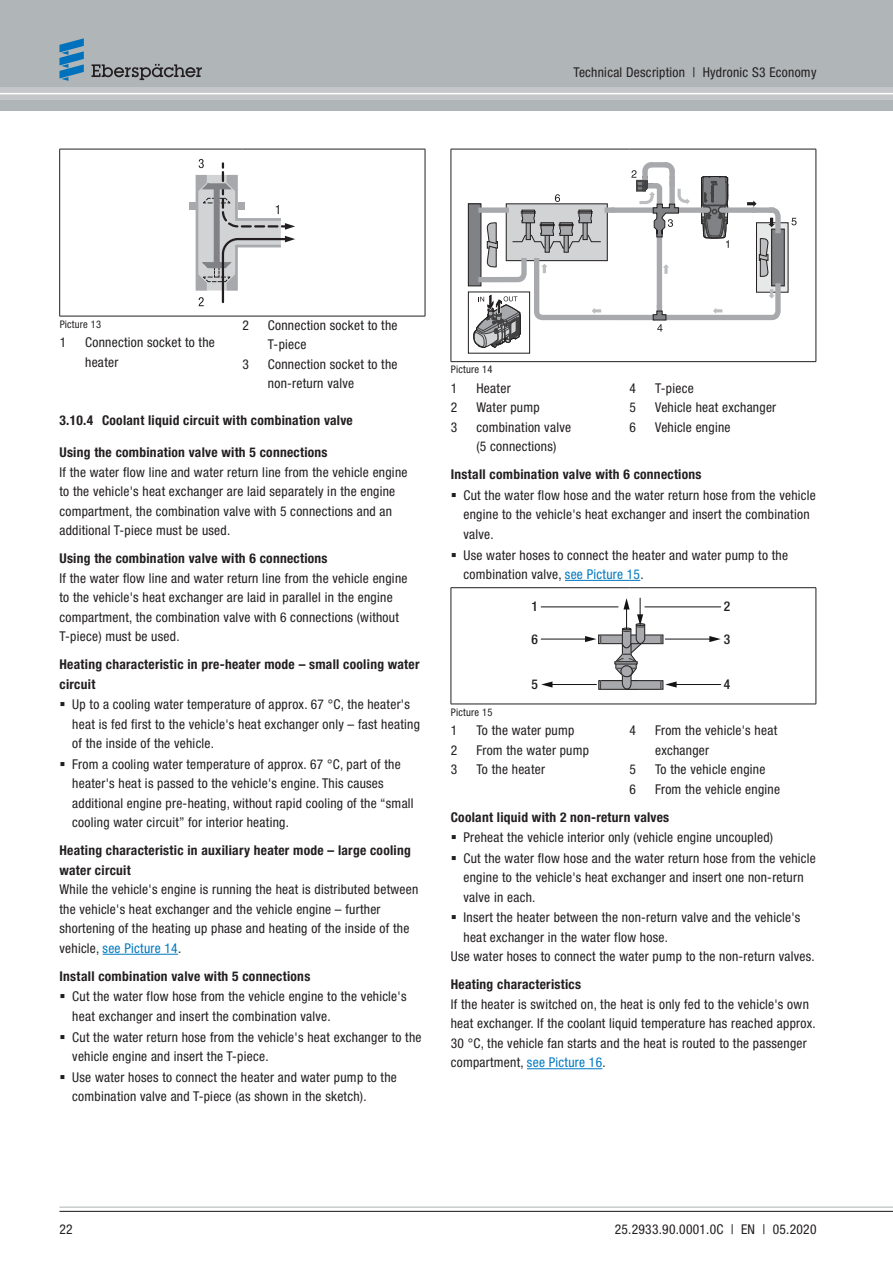
<style>
.page{position:relative;width:893px;height:1263px;background:#fff}
.page>*{position:absolute;margin:0;border:0;box-sizing:border-box;transform-origin:0 0}
.t1{font:condensed 13.5px/19.5px "Helvetica Neue LTW1 G";letter-spacing:.02em;color:#231f20}
.t2{font:700 condensed 13.5px/19.5px "Helvetica Neue LTW1 G";letter-spacing:.02em;color:#231f20}
.t3{font:500 condensed 13.5px "Helvetica Neue LT";color:#231f20}
.t4{font:condensed 10.5px "Helvetica Neue LTW1 G";letter-spacing:.02em;color:#231f20}
.s1{color:#0079c1}
</style>
<div class="page">
<hr style="left:103px;top:954px;width:75px;height:1px;background:#0079c1">
<hr style="left:59px;top:149px;width:183px;height:1px;background:#231f20">
<hr style="left:59px;top:149px;width:1px;height:167px;background:#231f20">
<hr style="left:242px;top:149px;width:183px;height:1px;background:#231f20">
<hr style="left:425px;top:149px;width:1px;height:167px;background:#231f20">
<hr style="left:59px;top:316px;width:366px;height:1px;background:#231f20">
<div style="left:189px;top:202px;width:7px;height:7px;background:#a7a9ac"></div>
<svg style="left:196px;top:159px;width:99px;height:147px"></svg>
<hr style="left:565px;top:580px;width:75px;height:1px;background:#0079c1">
<hr style="left:527px;top:1068px;width:75px;height:1px;background:#0079c1">
<hr style="left:451px;top:149px;width:178px;height:1px;background:#231f20">
<hr style="left:451px;top:149px;width:1px;height:212px;background:#231f20">
<hr style="left:629px;top:149px;width:187px;height:1px;background:#231f20">
<hr style="left:816px;top:149px;width:1px;height:212px;background:#231f20">
<hr style="left:451px;top:361px;width:365px;height:1px;background:#231f20">
<div style="left:468px;top:292px;width:62px;height:61px;border:1px solid #231f20"></div>
<svg style="left:783px;top:225px;width:3px;height:65px"></svg>
<div style="left:468px;top:204px;width:13px;height:82px;background:#808285"></div>
<div style="left:468px;top:204px;width:13px;height:82px;border:1px solid #231f20"></div>
<svg style="left:791px;top:218px;width:5px;height:7px"></svg>
<svg style="left:473px;top:162px;width:310px;height:187px"></svg>
<hr style="left:816px;top:588px;width:1px;height:116px;background:#231f20">
<hr style="left:451px;top:587px;width:178px;height:1px;background:#231f20">
<hr style="left:451px;top:588px;width:1px;height:116px;background:#231f20">
<hr style="left:629px;top:587px;width:187px;height:1px;background:#231f20">
<hr style="left:451px;top:704px;width:365px;height:1px;background:#231f20">
<hr style="left:674px;top:684px;width:47px;height:1px;background:#111315">
<hr style="left:550px;top:684px;width:46px;height:1px;background:#111315">
<svg style="left:541px;top:681px;width:11px;height:7px"></svg>
<hr style="left:665px;top:639px;width:46px;height:1px;background:#111315">
<svg style="left:709px;top:636px;width:12px;height:6px"></svg>
<hr style="left:541px;top:639px;width:46px;height:1px;background:#111315">
<hr style="left:541px;top:607px;width:77px;height:1px;background:#111315">
<svg style="left:585px;top:598px;width:92px;height:92px"></svg>
<hr style="left:645px;top:606px;width:76px;height:2px;background:#fff">
<hr style="left:645px;top:607px;width:76px;height:1px;background:#111315">
<hr style="left:59px;top:1207px;width:834px;height:1px;background:#b0b5b7">
<hr style="left:59px;top:1211px;width:834px;height:1px;background:#231f20">
<div style="left:0;top:0;width:893px;height:111px;background:#b0b5b7"></div>
<div style="left:0;top:87px;width:893px;height:13px;background:#c4c7c9"></div>
<svg style="left:91px;top:64px;width:111px;height:16px"></svg>
<svg style="left:59px;top:38px;width:25px;height:43px"></svg>
<hr style="left:0;top:93px;width:893px;height:1px;background:#fff">
<p class="t1" style="left:573px;top:63px;width:244px">Technical Description | Hydronic S3 Economy</p>
<p class="t1" style="left:242px;top:317px;width:8px">2</p>
<p class="t1" style="left:268px;top:317px;width:131px">Connection socket to the<br>T-piece</p>
<p class="t1" style="left:242px;top:356px;width:8px">3</p>
<p class="t1" style="left:268px;top:356px;width:131px">Connection socket to the non-return valve</p>
<p class="t2" style="left:59px;top:412px;width:295px">3.10.4 Coolant liquid circuit with combination valve</p>
<p class="t2" style="left:59px;top:444px;width:270px">Using the combination valve with 5 connections</p>
<p class="t1" style="left:59px;top:463px;width:349px">If the water flow line and water return line from the vehicle engine to the vehicle's heat exchanger are laid separately in the engine compartment, the combination valve with 5 connections and an additional T-piece must be used.</p>
<p class="t2" style="left:59px;top:550px;width:270px">Using the combination valve with 6 connections</p>
<p class="t1" style="left:59px;top:569px;width:349px">If the water flow line and water return line from the vehicle engine to the vehicle's heat exchanger are laid in parallel in the engine compartment, the combination valve with 6 connections (without T-piece) must be used.</p>
<p class="t2" style="left:59px;top:656px;width:362px">Heating characteristic in pre-heater mode – small cooling water circuit</p>
<p class="t1" style="left:72px;top:696px;width:349px">Up to a cooling water temperature of approx. 67 °C, the heater's heat is fed first to the vehicle's heat exchanger only – fast heating of the inside of the vehicle.<br>From a cooling water temperature of approx. 67 °C, part of the heater's heat is passed to the vehicle's engine. This causes additional engine pre-heating, without rapid cooling of the “small cooling water circuit” for interior heating.</p>
<p class="t2" style="left:59px;top:842px;width:353px">Heating characteristic in auxiliary heater mode – large cooling water circuit</p>
<p class="t1" style="left:59px;top:881px;width:360px">While the vehicle's engine is running the heat is distributed between the vehicle's heat exchanger and the vehicle engine – further shortening of the heating up phase and heating of the inside of the vehicle, <span class="s1">see Picture 14</span>.</p>
<p class="t2" style="left:59px;top:968px;width:252px">Install combination valve with 5 connections</p>
<p class="t1" style="left:72px;top:988px;width:351px;line-height:20px">Cut the water flow hose from the vehicle engine to the vehicle's heat exchanger and insert the combination valve.<br>Cut the water return hose from the vehicle's heat exchanger to the vehicle engine and insert the T-piece.<br>Use water hoses to connect the heater and water pump to the combination valve and T-piece (as shown in the sketch).</p>
<p class="t4" style="left:60px;top:320px;width:43px">Picture 13</p>
<p class="t1" style="left:60px;top:334px;width:8px">1</p>
<p class="t1" style="left:85px;top:334px;width:131px">Connection socket to the heater</p>
<p class="t4" style="left:451px;top:366px;width:43px">Picture 14</p>
<p class="t1" style="left:451px;top:379px;width:8px">1</p>
<p class="t1" style="left:476px;top:379px;width:36px">Heater</p>
<p class="t1" style="left:451px;top:399px;width:8px">2</p>
<p class="t1" style="left:476px;top:399px;width:65px">Water pump</p>
<p class="t1" style="left:451px;top:418px;width:8px">3</p>
<p class="t1" style="left:476px;top:418px;width:96px">combination valve (5 connections)</p>
<p class="t1" style="left:629px;top:379px;width:8px">4</p>
<p class="t1" style="left:655px;top:379px;width:40px">T-piece</p>
<p class="t1" style="left:629px;top:399px;width:8px">5</p>
<p class="t1" style="left:655px;top:399px;width:123px">Vehicle heat exchanger</p>
<p class="t1" style="left:629px;top:418px;width:8px">6</p>
<p class="t1" style="left:655px;top:418px;width:77px">Vehicle engine</p>
<p class="t2" style="left:451px;top:466px;width:252px">Install combination valve with 6 connections</p>
<p class="t1" style="left:463px;top:486px;width:354px">Cut the water flow hose and the water return hose from the vehicle engine to the vehicle's heat exchanger and insert the combination valve.<br>Use water hoses to connect the heater and water pump to the combination valve, <span class="s1">see Picture 15</span>.</p>
<p class="t3" style="left:531px;top:599px;width:8px">1</p>
<p class="t3" style="left:724px;top:599px;width:8px">2</p>
<p class="t3" style="left:531px;top:631px;width:8px">6</p>
<p class="t3" style="left:724px;top:631px;width:8px">3</p>
<p class="t3" style="left:531px;top:676px;width:8px">5</p>
<p class="t3" style="left:724px;top:676px;width:8px">4</p>
<p class="t4" style="left:451px;top:708px;width:43px">Picture 15</p>
<p class="t1" style="left:451px;top:722px;width:8px">1</p>
<p class="t1" style="left:476px;top:722px;width:99px">To the water pump</p>
<p class="t1" style="left:451px;top:741px;width:8px">2</p>
<p class="t1" style="left:476px;top:741px;width:114px">From the water pump</p>
<p class="t1" style="left:451px;top:761px;width:8px">3</p>
<p class="t1" style="left:476px;top:761px;width:70px">To the heater</p>
<p class="t1" style="left:629px;top:722px;width:8px">4</p>
<p class="t1" style="left:655px;top:722px;width:124px">From the vehicle's heat exchanger</p>
<p class="t1" style="left:629px;top:761px;width:8px">5</p>
<p class="t1" style="left:655px;top:761px;width:112px">To the vehicle engine</p>
<p class="t1" style="left:629px;top:780px;width:8px">6</p>
<p class="t1" style="left:655px;top:780px;width:127px">From the vehicle engine</p>
<p class="t2" style="left:451px;top:808px;width:220px">Coolant liquid with 2 non-return valves</p>
<p class="t1" style="left:463px;top:829px;width:311px">Preheat the vehicle interior only (vehicle engine uncoupled)</p>
<p class="t1" style="left:463px;top:849px;width:354px">Cut the water flow hose and the water return hose from the vehicle</p>
<p class="t1" style="left:463px;top:869px;width:342px">engine to the vehicle's heat exchanger and insert one non-return</p>
<p class="t1" style="left:463px;top:888px;width:73px">valve in each.</p>
<p class="t1" style="left:463px;top:909px;width:338px">Insert the heater between the non-return valve and the vehicle's</p>
<p class="t1" style="left:463px;top:928px;width:206px">heat exchanger in the water flow hose.</p>
<p class="t1" style="left:451px;top:948px;width:366px">Use water hoses to connect the water pump to the non-return valves.</p>
<p class="t2" style="left:451px;top:976px;width:132px">Heating characteristics</p>
<p class="t1" style="left:451px;top:995px;width:366px">If the heater is switched on, the heat is only fed to the vehicle's own heat exchanger. If the coolant liquid temperature has reached approx.<br>30 °C, the vehicle fan starts and the heat is routed to the passenger compartment, <span class="s1">see Picture 16</span>.</p>
<p class="t1" style="left:59px;top:1221px;width:15px">22</p>
<p class="t1" style="left:615px;top:1221px;width:203px">25.2933.90.0001.0C | EN | 05.2020</p>
</div>
